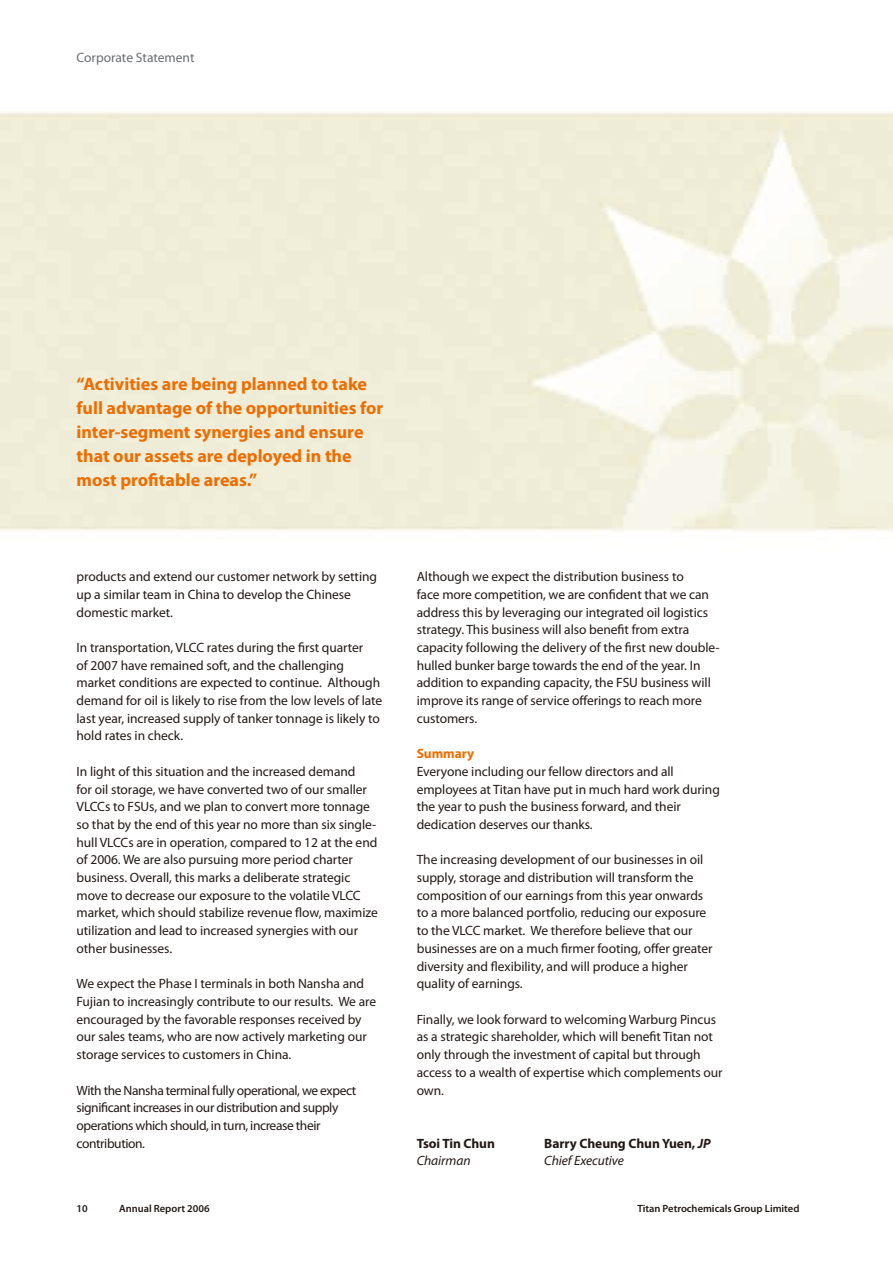
<style>
.page{position:relative;width:893px;height:1263px;background:#fff}
.page>*{position:absolute;margin:0;border:0;box-sizing:border-box;transform-origin:0 0}
.t1{font:700 18px/24px "Myriad Pro";color:#ed6d00}
.t2{font:13.5px/17.7px "Myriad Pro";letter-spacing:-.005em;color:#231916}
.t3{font:13.5px/17.7px "Myriad Pro";letter-spacing:-.03em;color:#231916}
.t4{font:700 13.5px "Myriad Pro";letter-spacing:-.005em;color:#231916}
.t5{font:italic 13.5px "Myriad Pro";letter-spacing:-.005em;color:#231916}
.t6{font:13.5px "Myriad Pro";color:#696e71}
.t7{font:700 13.5px "Myriad Pro";letter-spacing:-.005em;color:#ed6d00}
.t8{font:600 10.5px "Myriad Pro";color:#231916}
.s1{font-style:italic}
</style>
<div class="page">
<p class="t6" style="left:77px;top:53px;width:120px">Corporate Statement</p>
<h1 class="t1" style="left:77px;top:373px;width:308px">“Activities are being planned to take full advantage of the opportunities for inter-segment synergies and ensure that our assets are deployed in the most profitable areas.”</h1>
<p class="t2" style="left:77px;top:569px;width:302px">products and extend our customer network by setting up a similar team in China to develop the Chinese domestic market.</p>
<p class="t2" style="left:77px;top:639px;width:307px">In transportation, VLCC rates during the first quarter<br>of 2007 have remained soft, and the challenging market conditions are expected to continue. Although demand for oil is likely to rise from the low levels of late last year, increased supply of tanker tonnage is likely to hold rates in check.</p>
<p class="t2" style="left:77px;top:763px;width:303px">In light of this situation and the increased demand<br>for oil storage, we have converted two of our smaller VLCCs to FSUs, and we plan to convert more tonnage so that by the end of this year no more than six single&shy;hull VLCCs are in operation, compared to 12 at the end of 2006. We are also pursuing more period charter business. Overall, this marks a deliberate strategic move to decrease our exposure to the volatile VLCC market, which should stabilize revenue flow, maximize utilization and lead to increased synergies with our other businesses.</p>
<p class="t2" style="left:77px;top:976px;width:301px">We expect the Phase I terminals in both Nansha and Fujian to increasingly contribute to our results. We are encouraged by the favorable responses received by our sales teams, who are now actively marketing our storage services to customers in China.</p>
<p class="t3" style="left:77px;top:1082px;width:281px">With the Nansha terminal fully operational, we expect significant increases in our distribution and supply operations which should, in turn, increase their contribution.</p>
<p class="t2" style="left:417px;top:569px;width:305px">Although we expect the distribution business to<br>face more competition, we are confident that we can address this by leveraging our integrated oil logistics strategy. This business will also benefit from extra capacity following the delivery of the first new double&shy;hulled bunker barge towards the end of the year. In addition to expanding capacity, the FSU business will improve its range of service offerings to reach more customers.</p>
<p class="t7" style="left:417px;top:748px;width:59px">Summary</p>
<p class="t2" style="left:417px;top:763px;width:305px">Everyone including our fellow directors and all employees at Titan have put in much hard work during the year to push the business forward, and their dedication deserves our thanks.</p>
<p class="t2" style="left:417px;top:852px;width:297px">The increasing development of our businesses in oil supply, storage and distribution will transform the composition of our earnings from this year onwards to a more balanced portfolio, reducing our exposure to the VLCC market. We therefore believe that our businesses are on a much firmer footing, offer greater diversity and flexibility, and will produce a higher quality of earnings.</p>
<p class="t2" style="left:417px;top:1011px;width:307px">Finally, we look forward to welcoming Warburg Pincus as a strategic shareholder, which will benefit Titan not only through the investment of capital but through access to a wealth of expertise which complements our own.</p>
<p class="t4" style="left:417px;top:1138px;width:80px">Tsoi Tin Chun</p>
<p class="t4" style="left:544px;top:1138px;width:168px">Barry Cheung Chun Yuen, <span class="s1">JP</span></p>
<p class="t5" style="left:417px;top:1155px;width:55px">Chairman</p>
<p class="t5" style="left:544px;top:1155px;width:81px">Chief Executive</p>
<p class="t8" style="left:77px;top:1204px;width:13px">10</p>
<p class="t8" style="left:119px;top:1204px;width:92px">Annual Report 2006</p>
<p class="t8" style="left:637px;top:1204px;width:164px">Titan Petrochemicals Group Limited</p>
</div>
